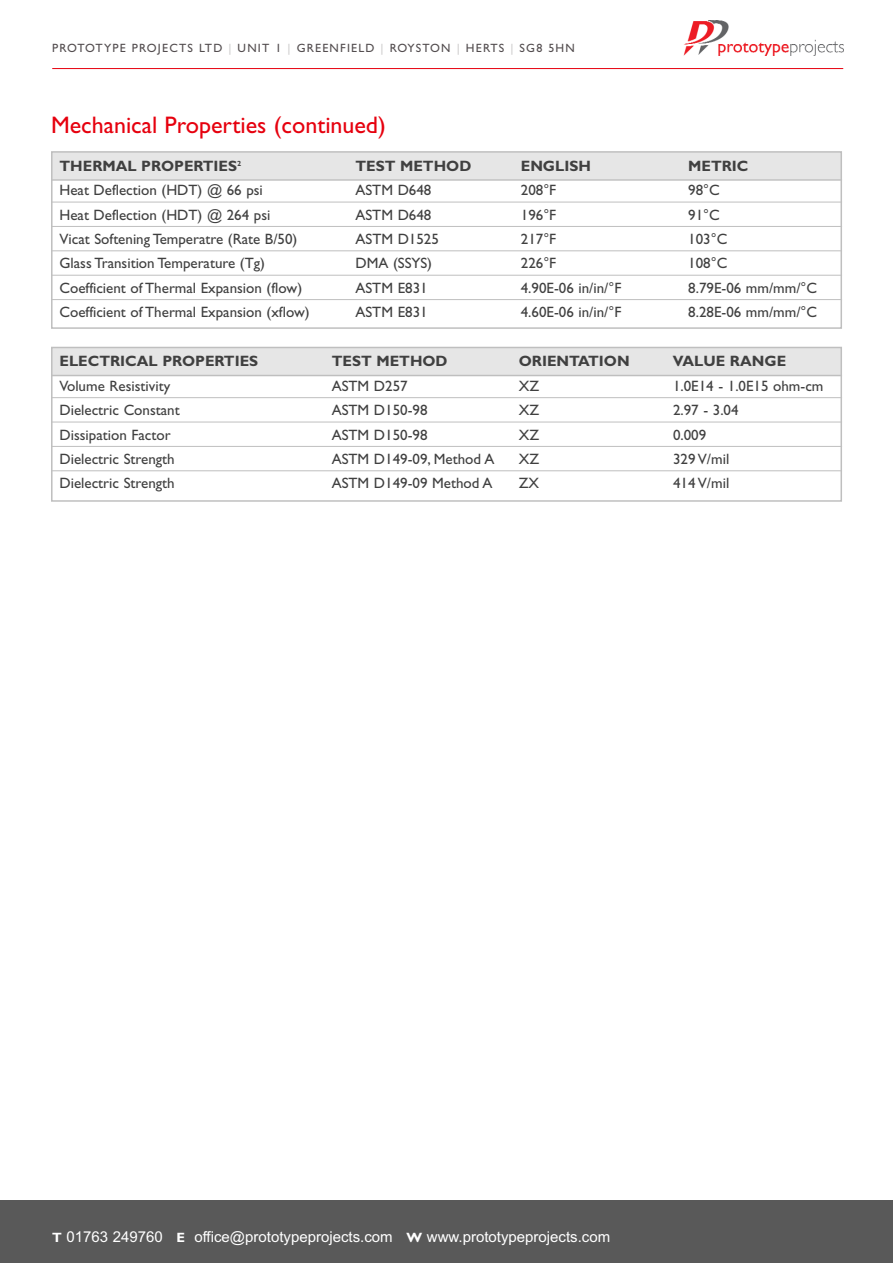
<style>
.page{position:relative;width:893px;height:1263px;background:#fff}
.page>*{position:absolute;margin:0;border:0;box-sizing:border-box;transform-origin:0 0}
.t1{font:24px "Gill Sans";color:#e6000e}
.t2{font:15px "Gill Sans";color:#404040}
.t3{font:700 15px "Gill Sans";color:#404040}
.t4{font:15px "Arial";color:#fff}
.t5{font:12px "Gill Sans";letter-spacing:.1em;color:#534d4f}
.s1{color:#cbc9ca}
.s2{font-family:"Gill Sans";font-weight:700;font-size:13.5px}
</style>
<div class="page">
<hr style="left:52px;top:68px;width:791px;height:1px;background:#e6000e">
<div style="left:0;top:1200px;width:893px;height:63px;background:#595959"></div>
<img style="left:683px;top:21px;width:160px;height:35px">
<div style="left:51px;top:153px;width:789px;height:26px;background:#e6e6e6"></div>
<div style="left:51px;top:151px;width:791px;height:178px;border:2px solid #bfbfbf"></div>
<hr style="left:51px;top:202px;width:791px;height:1px;background:#bfbfbf">
<hr style="left:51px;top:226px;width:791px;height:1px;background:#bfbfbf">
<hr style="left:51px;top:250px;width:791px;height:1px;background:#bfbfbf">
<hr style="left:51px;top:275px;width:791px;height:1px;background:#bfbfbf">
<hr style="left:51px;top:299px;width:791px;height:1px;background:#bfbfbf">
<hr style="left:51px;top:179px;width:791px;height:2px;background:#bfbfbf">
<div style="left:51px;top:348px;width:789px;height:27px;background:#e6e6e6"></div>
<div style="left:51px;top:347px;width:791px;height:155px;border:2px solid #bfbfbf"></div>
<hr style="left:51px;top:397px;width:791px;height:1px;background:#bfbfbf">
<hr style="left:51px;top:422px;width:791px;height:1px;background:#bfbfbf">
<hr style="left:51px;top:446px;width:791px;height:1px;background:#bfbfbf">
<hr style="left:51px;top:470px;width:791px;height:1px;background:#bfbfbf">
<hr style="left:51px;top:375px;width:791px;height:1px;background:#bfbfbf">
<p class="t5" style="left:52px;top:44px;width:524px">PROTOTYPE PROJECTS LTD <span class="s1">|</span> UNIT 1 <span class="s1">|</span> GREENFIELD <span class="s1">|</span> ROYSTON <span class="s1">|</span> HERTS <span class="s1">|</span> SG8 5HN</p>
<h1 class="t1" style="left:51px;top:116px;width:336px">Mechanical Properties (continued)</h1>
<p class="t3" style="left:60px;top:161px;width:183px">THERMAL PROPERTIES<sup>2</sup></p>
<p class="t3" style="left:355px;top:161px;width:117px">TEST METHOD</p>
<p class="t3" style="left:521px;top:161px;width:72px">ENGLISH</p>
<p class="t3" style="left:688px;top:161px;width:62px">METRIC</p>
<p class="t2" style="left:60px;top:185px;width:205px">Heat Deflection (HDT) @ 66 psi</p>
<p class="t2" style="left:355px;top:185px;width:77px">ASTM D648</p>
<p class="t2" style="left:521px;top:185px;width:37px">208°F</p>
<p class="t2" style="left:688px;top:185px;width:33px">98°C</p>
<p class="t2" style="left:60px;top:209px;width:212px">Heat Deflection (HDT) @ 264 psi</p>
<p class="t2" style="left:355px;top:209px;width:77px">ASTM D648</p>
<p class="t2" style="left:521px;top:209px;width:37px">196°F</p>
<p class="t2" style="left:688px;top:209px;width:33px">91°C</p>
<p class="t2" style="left:60px;top:234px;width:239px">Vicat Softening Temperatre (Rate B/50)</p>
<p class="t2" style="left:355px;top:234px;width:85px">ASTM D1525</p>
<p class="t2" style="left:521px;top:234px;width:37px">217°F</p>
<p class="t2" style="left:688px;top:234px;width:41px">103°C</p>
<p class="t2" style="left:60px;top:258px;width:207px">Glass Transition Temperature (Tg)</p>
<p class="t2" style="left:355px;top:258px;width:78px">DMA (SSYS)</p>
<p class="t2" style="left:521px;top:258px;width:37px">226°F</p>
<p class="t2" style="left:688px;top:258px;width:41px">108°C</p>
<p class="t2" style="left:60px;top:283px;width:244px">Coefficient of Thermal Expansion (flow)</p>
<p class="t2" style="left:355px;top:283px;width:74px">ASTM E831</p>
<p class="t2" style="left:521px;top:283px;width:102px">4.90E-06 in/in/°F</p>
<p class="t2" style="left:688px;top:283px;width:130px">8.79E-06 mm/mm/°C</p>
<p class="t2" style="left:60px;top:307px;width:252px">Coefficient of Thermal Expansion (xflow)</p>
<p class="t2" style="left:355px;top:307px;width:74px">ASTM E831</p>
<p class="t2" style="left:521px;top:307px;width:102px">4.60E-06 in/in/°F</p>
<p class="t2" style="left:688px;top:307px;width:130px">8.28E-06 mm/mm/°C</p>
<p class="t3" style="left:60px;top:356px;width:200px">ELECTRICAL PROPERTIES</p>
<p class="t3" style="left:332px;top:356px;width:117px">TEST METHOD</p>
<p class="t3" style="left:519px;top:356px;width:112px">ORIENTATION</p>
<p class="t3" style="left:673px;top:356px;width:115px">VALUE RANGE</p>
<p class="t2" style="left:60px;top:381px;width:112px">Volume Resistivity</p>
<p class="t2" style="left:332px;top:381px;width:77px">ASTM D257</p>
<p class="t2" style="left:519px;top:381px;width:22px">XZ</p>
<p class="t2" style="left:673px;top:381px;width:152px">1.0E14 - 1.0E15 ohm-cm</p>
<p class="t2" style="left:60px;top:405px;width:122px">Dielectric Constant</p>
<p class="t2" style="left:332px;top:405px;width:97px">ASTM D150-98</p>
<p class="t2" style="left:519px;top:405px;width:22px">XZ</p>
<p class="t2" style="left:673px;top:405px;width:67px">2.97 - 3.04</p>
<p class="t2" style="left:60px;top:429px;width:113px">Dissipation Factor</p>
<p class="t2" style="left:332px;top:429px;width:97px">ASTM D150-98</p>
<p class="t2" style="left:519px;top:429px;width:22px">XZ</p>
<p class="t2" style="left:673px;top:429px;width:35px">0.009</p>
<p class="t2" style="left:60px;top:454px;width:117px">Dielectric Strength</p>
<p class="t2" style="left:332px;top:454px;width:164px">ASTM D149-09, Method A</p>
<p class="t2" style="left:519px;top:454px;width:22px">XZ</p>
<p class="t2" style="left:673px;top:454px;width:58px">329 V/mil</p>
<p class="t2" style="left:60px;top:478px;width:117px">Dielectric Strength</p>
<p class="t2" style="left:332px;top:478px;width:162px">ASTM D149-09 Method A</p>
<p class="t2" style="left:519px;top:478px;width:22px">ZX</p>
<p class="t2" style="left:673px;top:478px;width:58px">414 V/mil</p>
<p class="t4" style="left:52px;top:1231px;width:559px"><span class="s2">T</span> 01763 249760 <span class="s2">E</span> office@prototypeprojects.com <span class="s2">W</span> www.prototypeprojects.com</p>
</div>
